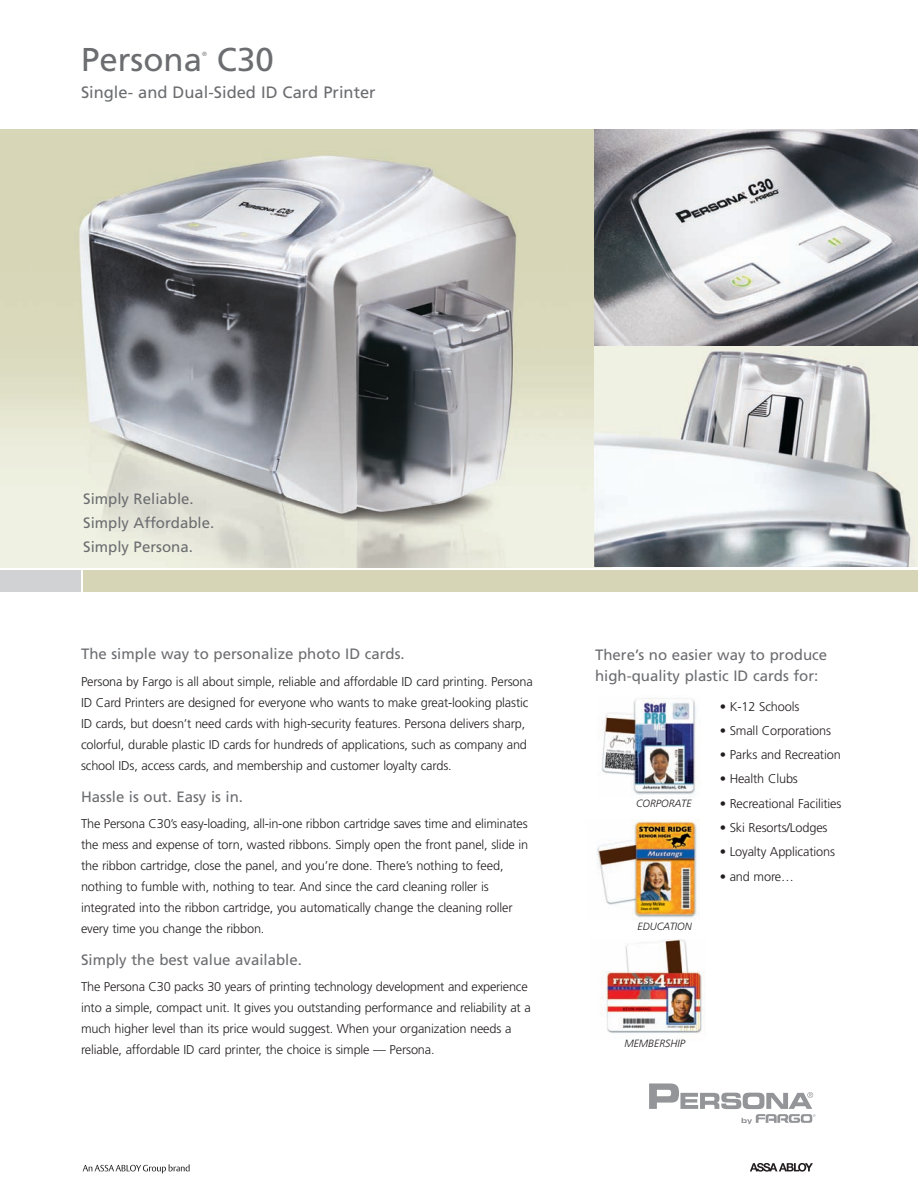
<style>
.page{position:relative;width:918px;height:1188px;background:#fff}
.page>*{position:absolute;margin:0;border:0;box-sizing:border-box;transform-origin:0 0}
.t1{font:33px "Frutiger LT Std";color:#6c6d70}
.t2{font:16.5px "Frutiger LT Std";color:#6c6d70}
.t3{font:15px/24px "Frutiger LT Std";color:#6c6d70}
.t4{font:300 12.75px/21px "Frutiger LT Std";letter-spacing:-.01em;color:#231f20}
.t5{font:italic 300 10.5px "Frutiger LT Std";color:#231f20}
.t6{font:300 6px "Frutiger LT Std";color:#6c6d70}
</style>
<div class="page">
<img style="left:0;top:130px;width:594px;height:437px">
<svg style="left:649px;top:1083px;width:167px;height:41px"></svg>
<img style="left:594px;top:346px;width:324px;height:221px">
<svg style="left:594px;top:130px;width:324px;height:216px;background:#9b9da0"></svg>
<div style="left:0;top:570px;width:81px;height:21px;background:#d1d2d4"></div>
<div style="left:83px;top:570px;width:835px;height:21px;background:#d6d5b6"></div>
<img style="left:602px;top:940px;width:103px;height:93px">
<img style="left:601px;top:697px;width:100px;height:98px">
<img style="left:597px;top:821px;width:102px;height:98px">
<svg style="left:750px;top:1163px;width:63px;height:9px"></svg>
<svg style="left:83px;top:1164px;width:107px;height:9px"></svg>
<h1 class="t1" style="left:81px;top:46px;width:123px">Persona</h1>
<p class="t6" style="left:202px;top:52px;width:6px">®</p>
<h1 class="t1" style="left:217px;top:46px;width:58px">C30</h1>
<p class="t2" style="left:81px;top:85px;width:296px">Single- and Dual-Sided ID Card Printer</p>
<p class="t3" style="left:83px;top:487px;width:132px">Simply Reliable.<br>Simply Affordable.<br>Simply Persona.</p>
<p class="t3" style="left:81px;top:643px;width:325px">The simple way to personalize photo ID cards.</p>
<p class="t4" style="left:81px;top:671px;width:453px">Persona by Fargo is all about simple, reliable and affordable ID card printing. Persona ID Card Printers are designed for everyone who wants to make great-looking plastic ID cards, but doesn’t need cards with high-security features. Persona delivers sharp, colorful, durable plastic ID cards for hundreds of applications, such as company and school IDs, access cards, and membership and customer loyalty cards.</p>
<p class="t3" style="left:81px;top:785px;width:164px">Hassle is out. Easy is in.</p>
<p class="t4" style="left:81px;top:814px;width:449px">The Persona C30’s easy-loading, all-in-one ribbon cartridge saves time and eliminates the mess and expense of torn, wasted ribbons. Simply open the front panel, slide in the ribbon cartridge, close the panel, and you’re done. There’s nothing to feed, nothing to fumble with, nothing to tear. And since the card cleaning roller is integrated into the ribbon cartridge, you automatically change the cleaning roller every time you change the ribbon.</p>
<p class="t3" style="left:81px;top:948px;width:222px">Simply the best value available.</p>
<p class="t4" style="left:81px;top:977px;width:451px">The Persona C30 packs 30 years of printing technology development and experience into a simple, compact unit. It gives you outstanding performance and reliability at a much higher level than its price would suggest. When your organization needs a reliable, affordable ID card printer, the choice is simple — Persona.</p>
<p class="t3" style="left:595px;top:645px;width:234px;line-height:21px">There’s no easier way to produce high-quality plastic ID cards for:</p>
<p class="t5" style="left:636px;top:798px;width:57px">CORPORATE</p>
<p class="t5" style="left:638px;top:922px;width:56px">EDUCATION</p>
<p class="t4" style="left:720px;top:696px;width:81px">• K-12 Schools</p>
<p class="t4" style="left:720px;top:721px;width:113px">• Small Corporations</p>
<p class="t4" style="left:720px;top:745px;width:123px">• Parks and Recreation</p>
<p class="t4" style="left:720px;top:769px;width:80px">• Health Clubs</p>
<p class="t4" style="left:720px;top:793px;width:123px">• Recreational Facilities</p>
<p class="t4" style="left:720px;top:818px;width:109px">• Ski Resorts/Lodges</p>
<p class="t4" style="left:720px;top:842px;width:117px">• Loyalty Applications</p>
<p class="t4" style="left:720px;top:866px;width:76px">• and more…</p>
<p class="t5" style="left:624px;top:1038px;width:62px">MEMBERSHIP</p>
</div>
